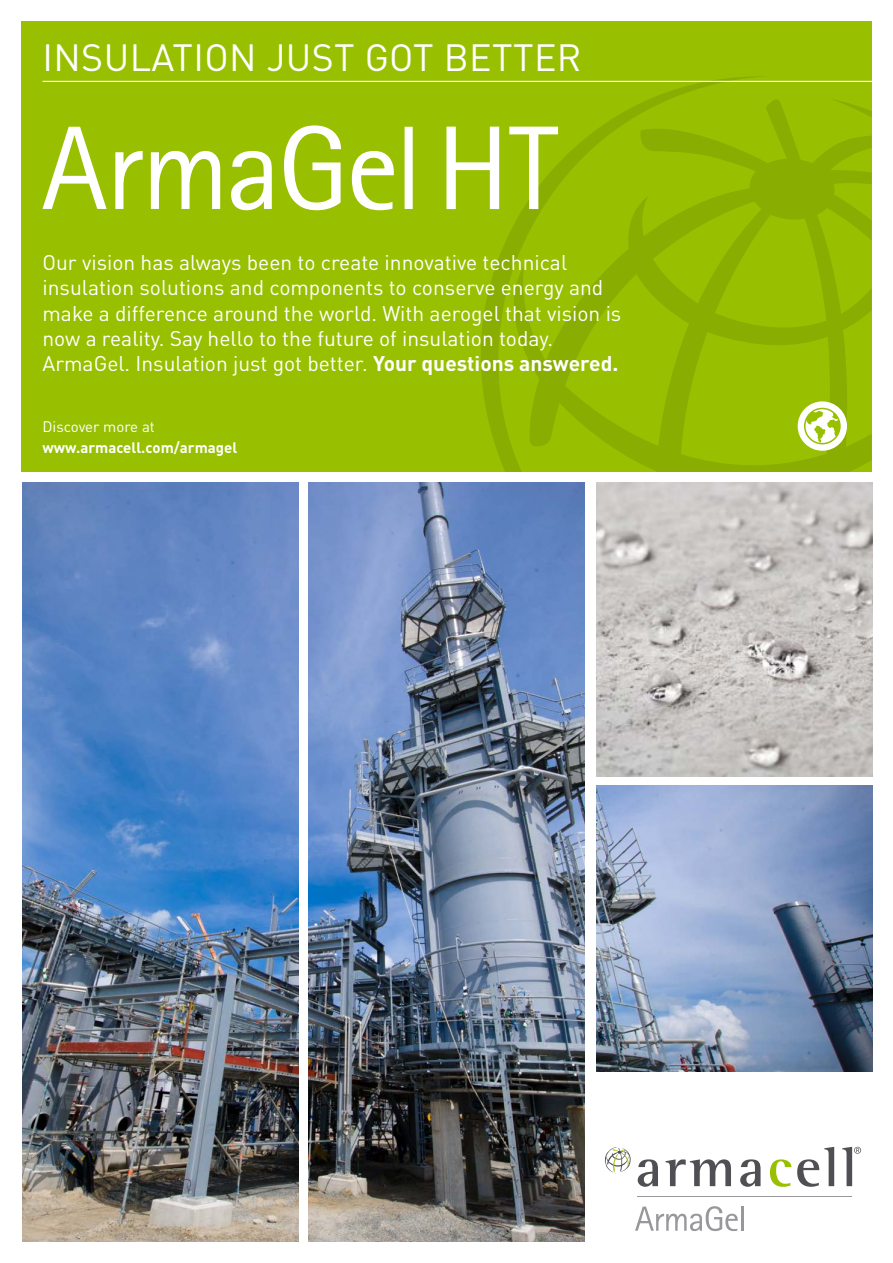
<style>
.page{position:relative;width:893px;height:1263px;background:#fff}
.page>*{position:absolute;margin:0;border:0;box-sizing:border-box;transform-origin:0 0}
.t1{font:37.5px "DIN Pro";letter-spacing:.01em;color:#fff}
.t2{font:21px/25.2px "DIN Pro";color:#fff}
.t3{font:700 15px "DIN Pro";color:#fff}
.t4{font:15px "DIN Pro";color:#fff}
.s1{font-weight:700}
</style>
<div class="page">
<div style="left:21px;top:21px;width:851px;height:451px;background:#98c000"></div>
<svg style="left:479px;top:76px;width:393px;height:396px"></svg>
<svg style="left:638px;top:1159px;width:20px;height:28px"></svg>
<svg style="left:665px;top:1159px;width:66px;height:27px"></svg>
<svg style="left:740px;top:1159px;width:20px;height:28px"></svg>
<svg style="left:770px;top:1159px;width:21px;height:28px"></svg>
<svg style="left:797px;top:1147px;width:37px;height:40px"></svg>
<svg style="left:842px;top:1147px;width:19px;height:39px"></svg>
<svg style="left:604px;top:1147px;width:27px;height:26px"></svg>
<hr style="left:638px;top:1196px;width:214px;height:1px;background:#98989c">
<svg style="left:635px;top:1206px;width:103px;height:25px"></svg>
<hr style="left:741px;top:1206px;width:3px;height:25px;background:#98989c">
<hr style="left:43px;top:81px;width:841px;height:1px;background:#fff">
<div style="left:798px;top:401px;width:49px;height:50px;background:#fff;border-radius:50%"></div>
<svg style="left:804px;top:408px;width:37px;height:36px"></svg>
<svg style="left:43px;top:125px;width:370px;height:85px"></svg>
<svg style="left:446px;top:127px;width:112px;height:82px"></svg>
<img style="left:22px;top:483px;width:277px;height:759px">
<img style="left:596px;top:786px;width:277px;height:285px">
<img style="left:308px;top:483px;width:277px;height:759px">
<img style="left:596px;top:483px;width:277px;height:293px">
<p class="t1" style="left:43px;top:28px;width:540px">INSULATION JUST GOT BETTER</p>
<p class="t2" style="left:43px;top:248px;width:580px">Our vision has always been to create innovative technical insulation solutions and components to conserve energy and make a difference around the world. With aerogel that vision is now a reality. Say hello to the future of insulation today.</p>
<p class="t2" style="left:43px;top:349px;width:577px">ArmaGel. Insulation just got better. <span class="s1">Your questions answered.</span></p>
<p class="t4" style="left:43px;top:414px;width:114px">Discover more at</p>
<p class="t3" style="left:43px;top:435px;width:196px">www.armacell.com/armagel</p>
</div>
